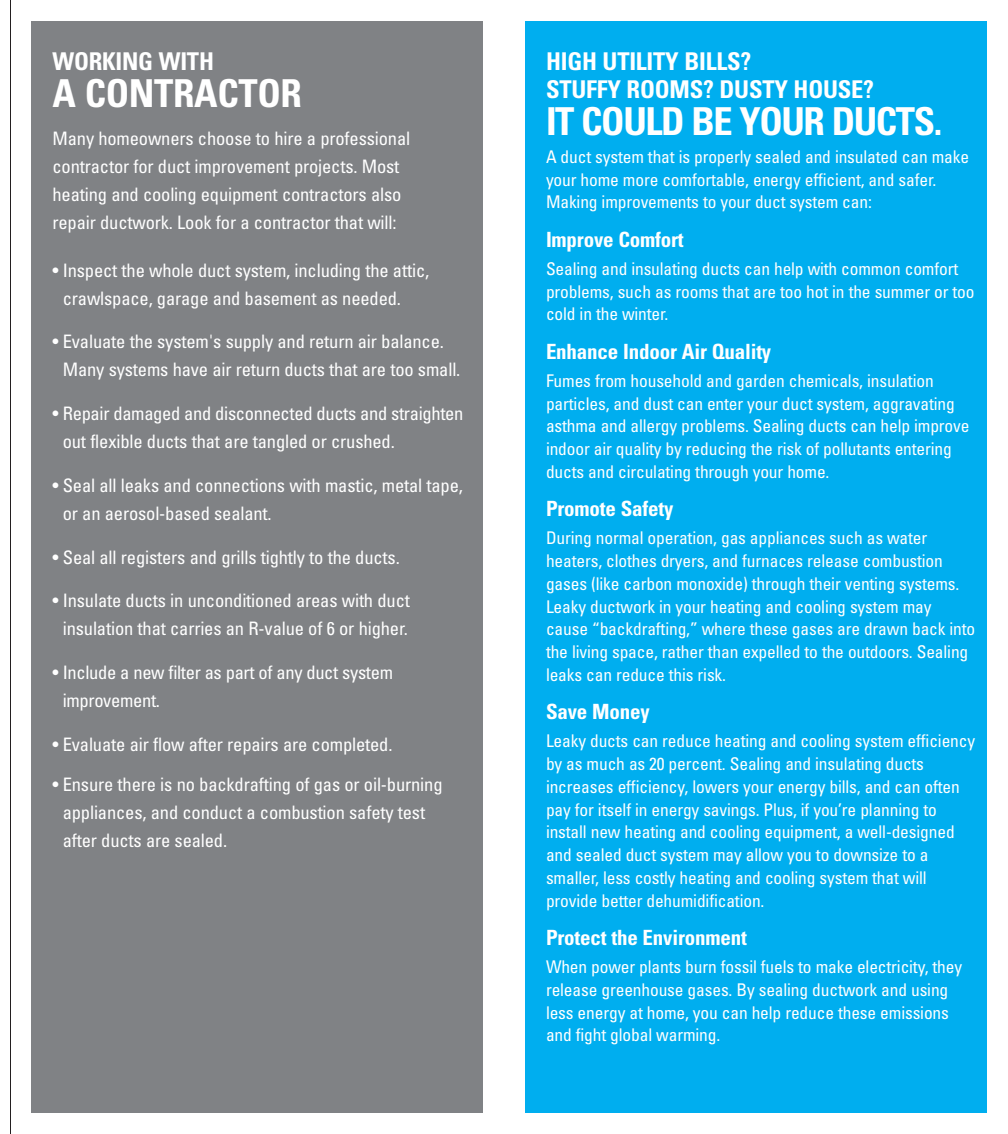
<style>
.page{position:relative;width:1008px;height:1134px;background:#fff}
.page>*{position:absolute;margin:0;border:0;box-sizing:border-box;transform-origin:0 0}
.t1{font:700 condensed 38.5px "Univers";letter-spacing:-.035em;color:#fff}
.t2{font:700 condensed 38.5px "Univers";letter-spacing:-.01em;color:#fff}
.t3{font:700 condensed 24.5px/28px "Univers";letter-spacing:-.01em;color:#fff}
.t4{font:700 condensed 21px "Univers";letter-spacing:-.01em;color:#fff}
.t5{font:condensed 18.55px/28px "Univers";letter-spacing:-.01em;color:#fff}
.t6{font:condensed 17.5px/22.8px "Univers";letter-spacing:-.01em;color:#fff}
</style>
<div class="page">
<div style="left:525px;top:21px;width:462px;height:1092px;background:#00aeef"></div>
<div style="left:32px;top:21px;width:451px;height:1092px;background:#808285"></div>
<hr style="left:10px;top:0;width:1px;height:1134px;background:#231f20">
<p class="t3" style="left:52px;top:49px;width:163px">WORKING WITH</p>
<h1 class="t2" style="left:52px;top:79px;width:251px">A CONTRACTOR</h1>
<p class="t5" style="left:52px;top:126px;width:359px">Many homeowners choose to hire a professional contractor for duct improvement projects. Most heating and cooling equipment contractors also repair ductwork. Look for a contractor that will:</p>
<p class="t5" style="left:63px;top:258px;width:368px;text-indent:-10px">• Inspect the whole duct system, including the attic, crawlspace, garage and basement as needed.</p>
<p class="t5" style="left:63px;top:329px;width:399px;text-indent:-10px">• Evaluate the system's supply and return air balance.<br>Many systems have air return ducts that are too small.</p>
<p class="t5" style="left:63px;top:401px;width:402px;text-indent:-10px">• Repair damaged and disconnected ducts and straighten out flexible ducts that are tangled or crushed.</p>
<p class="t5" style="left:63px;top:473px;width:402px;text-indent:-10px">• Seal all leaks and connections with mastic, metal tape, or an aerosol-based sealant.</p>
<p class="t5" style="left:52px;top:545px;width:349px">• Seal all registers and grills tightly to the ducts.</p>
<p class="t5" style="left:52px;top:588px;width:359px;text-align:center">• Insulate ducts in unconditioned areas with duct insulation that carries an R-value of 6 or higher.</p>
<p class="t5" style="left:63px;top:660px;width:332px;text-indent:-10px">• Include a new filter as part of any duct system improvement.</p>
<p class="t5" style="left:52px;top:732px;width:342px">• Evaluate air flow after repairs are completed.</p>
<p class="t5" style="left:63px;top:772px;width:381px;text-indent:-10px">• Ensure there is no backdrafting of gas or oil-burning appliances, and conduct a combustion safety test after ducts are sealed.</p>
<p class="t3" style="left:546px;top:49px;width:330px">HIGH UTILITY BILLS?<br>STUFFY ROOMS? DUSTY HOUSE?</p>
<h1 class="t1" style="left:546px;top:107px;width:398px">IT COULD BE YOUR DUCTS.</h1>
<p class="t6" style="left:546px;top:147px;width:425px">A duct system that is properly sealed and insulated can make your home more comfortable, energy efficient, and safer.<br>Making improvements to your duct system can:</p>
<h4 class="t4" style="left:546px;top:232px;width:139px">Improve Comfort</h4>
<p class="t6" style="left:546px;top:259px;width:430px">Sealing and insulating ducts can help with common comfort problems, such as rooms that are too hot in the summer or too cold in the winter.</p>
<h4 class="t4" style="left:546px;top:344px;width:227px">Enhance Indoor Air Quality</h4>
<p class="t6" style="left:546px;top:371px;width:425px">Fumes from household and garden chemicals, insulation particles, and dust can enter your duct system, aggravating asthma and allergy problems. Sealing ducts can help improve indoor air quality by reducing the risk of pollutants entering ducts and circulating through your home.</p>
<h4 class="t4" style="left:546px;top:501px;width:129px">Promote Safety</h4>
<p class="t6" style="left:546px;top:528px;width:431px">During normal operation, gas appliances such as water heaters, clothes dryers, and furnaces release combustion gases (like carbon monoxide) through their venting systems.<br>Leaky ductwork in your heating and cooling system may cause “backdrafting,” where these gases are drawn back into the living space, rather than expelled to the outdoors. Sealing leaks can reduce this risk.</p>
<h4 class="t4" style="left:546px;top:704px;width:105px">Save Money</h4>
<p class="t6" style="left:546px;top:731px;width:431px">Leaky ducts can reduce heating and cooling system efficiency by as much as 20 percent. Sealing and insulating ducts increases efficiency, lowers your energy bills, and can often pay for itself in energy savings. Plus, if you’re planning to install new heating and cooling equipment, a well-designed and sealed duct system may allow you to downsize to a smaller, less costly heating and cooling system that will provide better dehumidification.</p>
<h4 class="t4" style="left:546px;top:930px;width:202px">Protect the Environment</h4>
<p class="t6" style="left:546px;top:957px;width:418px">When power plants burn fossil fuels to make electricity, they release greenhouse gases. By sealing ductwork and using less energy at home, you can help reduce these emissions and fight global warming.</p>
</div>
